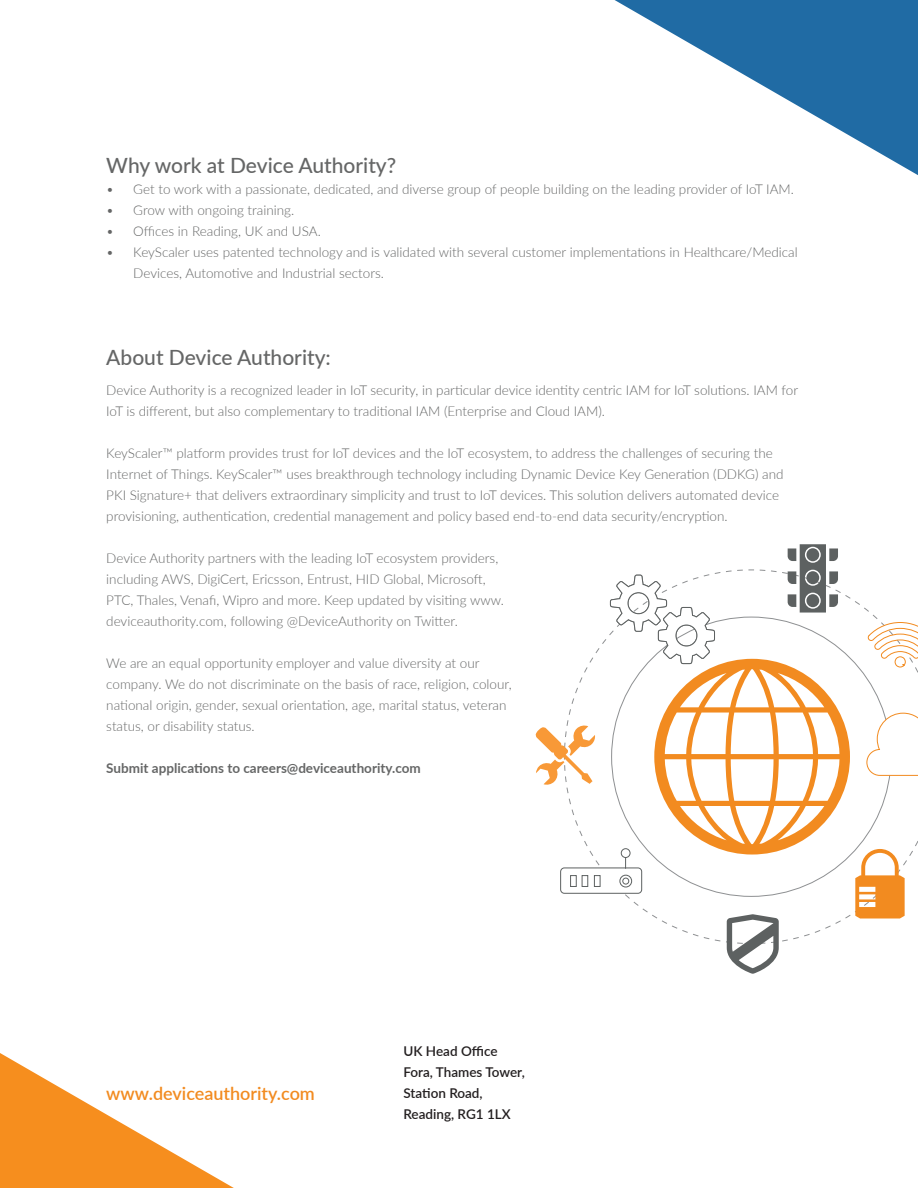
<style>
.page{position:relative;width:918px;height:1188px;background:#fff}
.page>*{position:absolute;margin:0;border:0;box-sizing:border-box;transform-origin:0 0}
.WhitePaper_Paragraph{font:500 21px "Lato";color:#656666}
.WP_Sub-Heading{font:500 21px "Lato";color:#656666}
.t1{font:600 18px "Lato";color:#f28b20}
.WhitePaper_Paragraph-2{font:300 13.5px/21px "Lato";color:#656666}
.WhitePaper_Paragraph-3{font:600 13.5px "Lato";color:#231f20}
.WP_sub-sub_heading{font:700 13.5px "Lato";color:#656666}
</style>
<div class="page">
<svg style="left:0;top:1053px;width:234px;height:135px"></svg>
<svg style="left:615px;top:0;width:303px;height:175px"></svg>
<svg style="left:535px;top:544px;width:383px;height:430px"></svg>
<p class="WhitePaper_Paragraph" style="left:106px;top:151px;width:291px">Why work at Device Authority?</p>
<p class="WhitePaper_Paragraph-2" style="left:106px;top:178px;width:689px">• Get to work with a passionate, dedicated, and diverse group of people building on the leading provider of IoT IAM.</p>
<p class="WhitePaper_Paragraph-2" style="left:106px;top:199px;width:190px">• Grow with ongoing training.</p>
<p class="WhitePaper_Paragraph-2" style="left:106px;top:220px;width:216px">• Offices in Reading, UK and USA.</p>
<p class="WhitePaper_Paragraph-2" style="left:133px;top:241px;width:666px;text-indent:-27px">• KeyScaler uses patented technology and is validated with several customer implementations in Healthcare/Medical<br>Devices, Automotive and Industrial sectors.</p>
<p class="WP_Sub-Heading" style="left:106px;top:342px;width:226px">About Device Authority:</p>
<p class="WhitePaper_Paragraph-2" style="left:106px;top:379px;width:693px">Device Authority is a recognized leader in IoT security, in particular device identity centric IAM for IoT solutions. IAM for<br>IoT is different, but also complementary to traditional IAM (Enterprise and Cloud IAM).</p>
<p class="WhitePaper_Paragraph-2" style="left:106px;top:442px;width:679px">KeyScaler™ platform provides trust for IoT devices and the IoT ecosystem, to address the challenges of securing the Internet of Things. KeyScaler™ uses breakthrough technology including Dynamic Device Key Generation (DDKG) and PKI Signature+ that delivers extraordinary simplicity and trust to IoT devices. This solution delivers automated device provisioning, authentication, credential management and policy based end-to-end data security/encryption.</p>
<p class="WhitePaper_Paragraph-2" style="left:106px;top:547px;width:399px">Device Authority partners with the leading IoT ecosystem providers, including AWS, DigiCert, Ericsson, Entrust, HID Global, Microsoft, PTC, Thales, Venafi, Wipro and more. Keep updated by visiting www. deviceauthority.com, following @DeviceAuthority on Twitter.</p>
<p class="WhitePaper_Paragraph-2" style="left:106px;top:652px;width:407px">We are an equal opportunity employer and value diversity at our company. We do not discriminate on the basis of race, religion, colour, national origin, gender, sexual orientation, age, marital status, veteran status, or disability status.</p>
<p class="WP_sub-sub_heading" style="left:106px;top:758px;width:316px">Submit applications to careers@deviceauthority.com</p>
<p class="t1" style="left:106px;top:1080px;width:210px">www.deviceauthority.com</p>
<p class="WhitePaper_Paragraph-3" style="left:404px;top:1041px;width:96px">UK Head Office</p>
<p class="WhitePaper_Paragraph-3" style="left:404px;top:1062px;width:123px">Fora, Thames Tower,</p>
<p class="WhitePaper_Paragraph-3" style="left:404px;top:1083px;width:81px">Station Road,</p>
<p class="WhitePaper_Paragraph-3" style="left:404px;top:1104px;width:109px">Reading, RG1 1LX</p>
</div>
